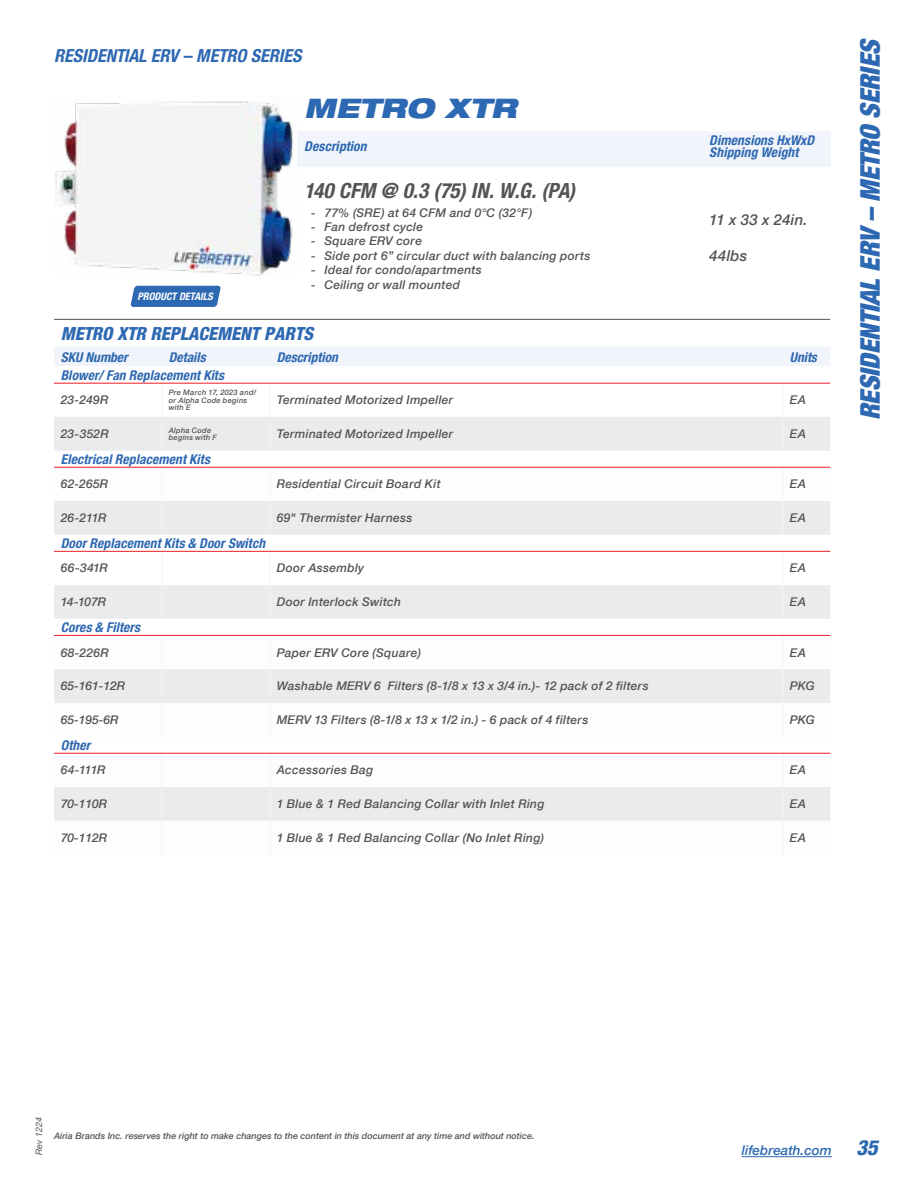
<style>
.page{position:relative;width:918px;height:1188px;background:#fff}
.page>*{position:absolute;margin:0;border:0;box-sizing:border-box;transform-origin:0 0}
.t1{font:27px "Helvetica Neue LTW06 97 Blk Cn Obl";color:#2d68b2}
.t2{font:27px "Helvetica Neue LTW06 93 Blk Ext Obl";color:#2d68b2}
.t3{font:21px "Helvetica Neue W01 77 Bd Cn Obl";letter-spacing:.005em;color:#545456}
.t4{font:18px "Helvetica Neue W01 77 Bd Cn Obl";color:#2d68b2}
.t5{font:18px "Helvetica Neue W01 87 Hv Cn Obl";color:#2d68b2}
.t6{font:15px "Helvetica Neue W01 66 Medium It";letter-spacing:.015em;color:#545456}
.t7{font:13.5px/12.8px "Helvetica Neue W01 77 Bd Cn Obl";letter-spacing:.01em;color:#2d68b2}
.t8{font:13.5px "Helvetica Neue W01 66 Medium It";color:#2d68b2}
.t9{font:12px "Helvetica Neue W01 66 Medium It";letter-spacing:.02em;color:#545456}
.t10{font:10.35px "Helvetica Neue W01 77 Bd Cn Obl";color:#fff}
.t11{font:9px "Helvetica Neue W01 66 Medium It";color:#545456}
.t12{font:italic 9px "Helvetica Neue LT Std";color:#545456}
.t13{font:7.5px/7.5px "Helvetica Neue W01 66 Medium It";letter-spacing:.03em;color:#545456}
.s1{font-family:"Helvetica Neue W01 87 Hv Cn Obl";font-size:21px}
</style>
<div class="page">
<hr style="left:742px;top:1156px;width:90px;height:1px;background:#2d68b2">
<div style="left:298px;top:131px;width:533px;height:36px;background:#f1f4fa"></div>
<img style="left:55px;top:101px;width:238px;height:175px">
<svg style="left:54px;top:417px;width:776px;height:50px;fill:#eaebec"></svg>
<svg style="left:54px;top:501px;width:776px;height:320px"></svg>
<div style="left:54px;top:346px;width:776px;height:20px;background:#f1f4fa"></div>
<hr style="left:162px;top:383px;width:1px;height:34px;background:#f1f4fa">
<hr style="left:270px;top:383px;width:1px;height:34px;background:#f1f4fa">
<hr style="left:783px;top:383px;width:1px;height:34px;background:#f1f4fa">
<hr style="left:162px;top:417px;width:1px;height:34px;background:#f1f4fa">
<hr style="left:270px;top:417px;width:1px;height:34px;background:#f1f4fa">
<hr style="left:783px;top:417px;width:1px;height:34px;background:#f1f4fa">
<hr style="left:162px;top:467px;width:1px;height:34px;background:#f1f4fa">
<hr style="left:270px;top:467px;width:1px;height:34px;background:#f1f4fa">
<hr style="left:783px;top:467px;width:1px;height:34px;background:#f1f4fa">
<hr style="left:162px;top:501px;width:1px;height:34px;background:#f1f4fa">
<hr style="left:270px;top:501px;width:1px;height:34px;background:#f1f4fa">
<hr style="left:783px;top:501px;width:1px;height:34px;background:#f1f4fa">
<hr style="left:162px;top:552px;width:1px;height:33px;background:#f1f4fa">
<hr style="left:270px;top:552px;width:1px;height:33px;background:#f1f4fa">
<hr style="left:783px;top:552px;width:1px;height:33px;background:#f1f4fa">
<hr style="left:162px;top:585px;width:1px;height:34px;background:#f1f4fa">
<hr style="left:270px;top:585px;width:1px;height:34px;background:#f1f4fa">
<hr style="left:783px;top:585px;width:1px;height:34px;background:#f1f4fa">
<hr style="left:162px;top:636px;width:1px;height:33px;background:#f1f4fa">
<hr style="left:270px;top:636px;width:1px;height:33px;background:#f1f4fa">
<hr style="left:783px;top:636px;width:1px;height:33px;background:#f1f4fa">
<hr style="left:162px;top:669px;width:1px;height:34px;background:#f1f4fa">
<hr style="left:270px;top:669px;width:1px;height:34px;background:#f1f4fa">
<hr style="left:783px;top:669px;width:1px;height:34px;background:#f1f4fa">
<hr style="left:162px;top:703px;width:1px;height:34px;background:#f1f4fa">
<hr style="left:270px;top:703px;width:1px;height:34px;background:#f1f4fa">
<hr style="left:783px;top:703px;width:1px;height:34px;background:#f1f4fa">
<hr style="left:162px;top:753px;width:1px;height:34px;background:#f1f4fa">
<hr style="left:270px;top:753px;width:1px;height:34px;background:#f1f4fa">
<hr style="left:783px;top:753px;width:1px;height:34px;background:#f1f4fa">
<hr style="left:162px;top:787px;width:1px;height:34px;background:#f1f4fa">
<hr style="left:270px;top:787px;width:1px;height:34px;background:#f1f4fa">
<hr style="left:783px;top:787px;width:1px;height:34px;background:#f1f4fa">
<hr style="left:162px;top:821px;width:1px;height:33px;background:#f1f4fa">
<hr style="left:270px;top:821px;width:1px;height:33px;background:#f1f4fa">
<hr style="left:783px;top:821px;width:1px;height:33px;background:#f1f4fa">
<hr style="left:54px;top:753px;width:108px;height:1px;background:#ed1d24">
<hr style="left:162px;top:753px;width:108px;height:1px;background:#ed1d24">
<hr style="left:270px;top:753px;width:513px;height:1px;background:#ed1d24">
<hr style="left:783px;top:753px;width:47px;height:1px;background:#ed1d24">
<hr style="left:54px;top:635px;width:108px;height:1px;background:#ed1d24">
<hr style="left:162px;top:635px;width:108px;height:1px;background:#ed1d24">
<hr style="left:270px;top:635px;width:513px;height:1px;background:#ed1d24">
<hr style="left:783px;top:635px;width:47px;height:1px;background:#ed1d24">
<hr style="left:54px;top:551px;width:108px;height:1px;background:#ed1d24">
<hr style="left:162px;top:551px;width:108px;height:1px;background:#ed1d24">
<hr style="left:270px;top:551px;width:513px;height:1px;background:#ed1d24">
<hr style="left:783px;top:551px;width:47px;height:1px;background:#ed1d24">
<hr style="left:54px;top:467px;width:108px;height:1px;background:#ed1d24">
<hr style="left:162px;top:467px;width:108px;height:1px;background:#ed1d24">
<hr style="left:270px;top:467px;width:513px;height:1px;background:#ed1d24">
<hr style="left:783px;top:467px;width:47px;height:1px;background:#ed1d24">
<hr style="left:54px;top:383px;width:108px;height:1px;background:#ed1d24">
<hr style="left:162px;top:383px;width:108px;height:1px;background:#ed1d24">
<hr style="left:270px;top:383px;width:513px;height:1px;background:#ed1d24">
<hr style="left:783px;top:383px;width:47px;height:1px;background:#ed1d24">
<hr style="left:54px;top:319px;width:108px;height:1px;background:#545456">
<hr style="left:162px;top:319px;width:108px;height:1px;background:#545456">
<hr style="left:270px;top:319px;width:513px;height:1px;background:#545456">
<hr style="left:783px;top:319px;width:47px;height:1px;background:#545456">
<svg style="left:131px;top:286px;width:90px;height:21px;background:#366fb5"></svg>
<h3 class="t4" style="left:54px;top:44px;width:249px">RESIDENTIAL ERV – METRO SERIES</h3>
<p class="t10" style="left:138px;top:290px;width:77px">PRODUCT DETAILS</p>
<h1 class="t2" style="left:304px;top:91px;width:214px">METRO XTR</h1>
<p class="t7" style="left:304px;top:140px;width:64px">Description</p>
<p class="t7" style="left:709px;top:133px;width:106px">Dimensions HxWxD<br>Shipping Weight</p>
<h2 class="t3" style="left:304px;top:178px;width:272px">140 CFM @ 0.3 (75) IN. W.G. (PA)</h2>
<p class="t9" style="left:311px;top:205px;width:223px">- 77% (SRE) at 64 CFM and 0°C (32°F)</p>
<p class="t9" style="left:311px;top:220px;width:114px">- Fan defrost cycle</p>
<p class="t9" style="left:311px;top:234px;width:113px">- Square ERV core</p>
<p class="t9" style="left:311px;top:248px;width:281px">- Side port 6” circular duct with balancing ports</p>
<p class="t9" style="left:311px;top:263px;width:172px">- Ideal for condo/apartments</p>
<p class="t9" style="left:311px;top:277px;width:151px">- Ceiling or wall mounted</p>
<p class="t6" style="left:709px;top:211px;width:100px">11 x 33 x 24in.</p>
<p class="t6" style="left:709px;top:247px;width:40px">44lbs</p>
<h3 class="t5" style="left:61px;top:322px;width:254px">METRO XTR REPLACEMENT PARTS</h3>
<p class="t7" style="left:61px;top:350px;width:68px">SKU Number</p>
<p class="t7" style="left:169px;top:350px;width:38px">Details</p>
<p class="t7" style="left:277px;top:350px;width:63px">Description</p>
<p class="t7" style="left:790px;top:350px;width:29px">Units</p>
<p class="t7" style="left:61px;top:369px;width:165px">Blower/ Fan Replacement Kits</p>
<p class="t9" style="left:61px;top:393px;width:49px">23-249R</p>
<p class="t13" style="left:169px;top:389px;width:89px">Pre March 17, 2023 and/ or Alpha Code begins with E</p>
<p class="t9" style="left:277px;top:393px;width:178px">Terminated Motorized Impeller</p>
<p class="t9" style="left:790px;top:393px;width:18px">EA</p>
<p class="t9" style="left:61px;top:427px;width:50px">23-352R</p>
<p class="t13" style="left:169px;top:426px;width:50px">Alpha Code begins with F</p>
<p class="t9" style="left:277px;top:427px;width:178px">Terminated Motorized Impeller</p>
<p class="t9" style="left:790px;top:427px;width:18px">EA</p>
<p class="t7" style="left:61px;top:453px;width:151px">Electrical Replacement Kits</p>
<p class="t9" style="left:61px;top:477px;width:49px">62-265R</p>
<p class="t9" style="left:277px;top:477px;width:165px">Residential Circuit Board Kit</p>
<p class="t9" style="left:790px;top:477px;width:18px">EA</p>
<p class="t9" style="left:61px;top:511px;width:47px">26-211R</p>
<p class="t9" style="left:277px;top:511px;width:137px">69" Thermister Harness</p>
<p class="t9" style="left:790px;top:511px;width:18px">EA</p>
<p class="t7" style="left:61px;top:537px;width:206px">Door Replacement Kits &amp; Door Switch</p>
<p class="t9" style="left:61px;top:561px;width:49px">66-341R</p>
<p class="t9" style="left:277px;top:561px;width:89px">Door Assembly</p>
<p class="t9" style="left:790px;top:561px;width:18px">EA</p>
<p class="t9" style="left:61px;top:595px;width:47px">14-107R</p>
<p class="t9" style="left:277px;top:595px;width:126px">Door Interlock Switch</p>
<p class="t9" style="left:790px;top:595px;width:18px">EA</p>
<p class="t7" style="left:61px;top:621px;width:81px">Cores &amp; Filters</p>
<p class="t9" style="left:61px;top:645px;width:50px">68-226R</p>
<p class="t9" style="left:277px;top:645px;width:146px">Paper ERV Core (Square)</p>
<p class="t9" style="left:790px;top:645px;width:18px">EA</p>
<p class="t9" style="left:61px;top:679px;width:66px">65-161-12R</p>
<p class="t9" style="left:277px;top:679px;width:374px">Washable MERV 6 Filters (8-1/8 x 13 x 3/4 in.)- 12 pack of 2 filters</p>
<p class="t9" style="left:790px;top:679px;width:27px">PKG</p>
<p class="t9" style="left:61px;top:713px;width:59px">65-195-6R</p>
<p class="t9" style="left:277px;top:713px;width:313px">MERV 13 Filters (8-1/8 x 13 x 1/2 in.) - 6 pack of 4 filters</p>
<p class="t9" style="left:790px;top:713px;width:27px">PKG</p>
<p class="t7" style="left:61px;top:739px;width:31px">Other</p>
<p class="t9" style="left:61px;top:763px;width:46px">64-111R</p>
<p class="t9" style="left:277px;top:763px;width:98px">Accessories Bag</p>
<p class="t9" style="left:790px;top:763px;width:18px">EA</p>
<p class="t9" style="left:61px;top:797px;width:48px">70-110R</p>
<p class="t9" style="left:277px;top:797px;width:269px">1 Blue &amp; 1 Red Balancing Collar with Inlet Ring</p>
<p class="t9" style="left:790px;top:797px;width:18px">EA</p>
<p class="t9" style="left:61px;top:830px;width:48px">70-112R</p>
<p class="t9" style="left:277px;top:830px;width:269px">1 Blue &amp; 1 Red Balancing Collar (No Inlet Ring)</p>
<p class="t9" style="left:790px;top:830px;width:18px">EA</p>
<h1 class="t1" style="left:854px;top:420px;width:383px;rotate:-90deg">RESIDENTIAL ERV – METRO SERIES</h1>
<p class="t12" style="left:33px;top:1155px;width:39px;rotate:-90deg">Rev 1224</p>
<p class="t11" style="left:54px;top:1130px;width:482px">Airia Brands Inc. reserves the right to make changes to the content in this document at any time and without notice.</p>
<p class="t8" style="left:742px;top:1142px;width:137px">lifebreath.com <span class="s1">35</span></p>
</div>
